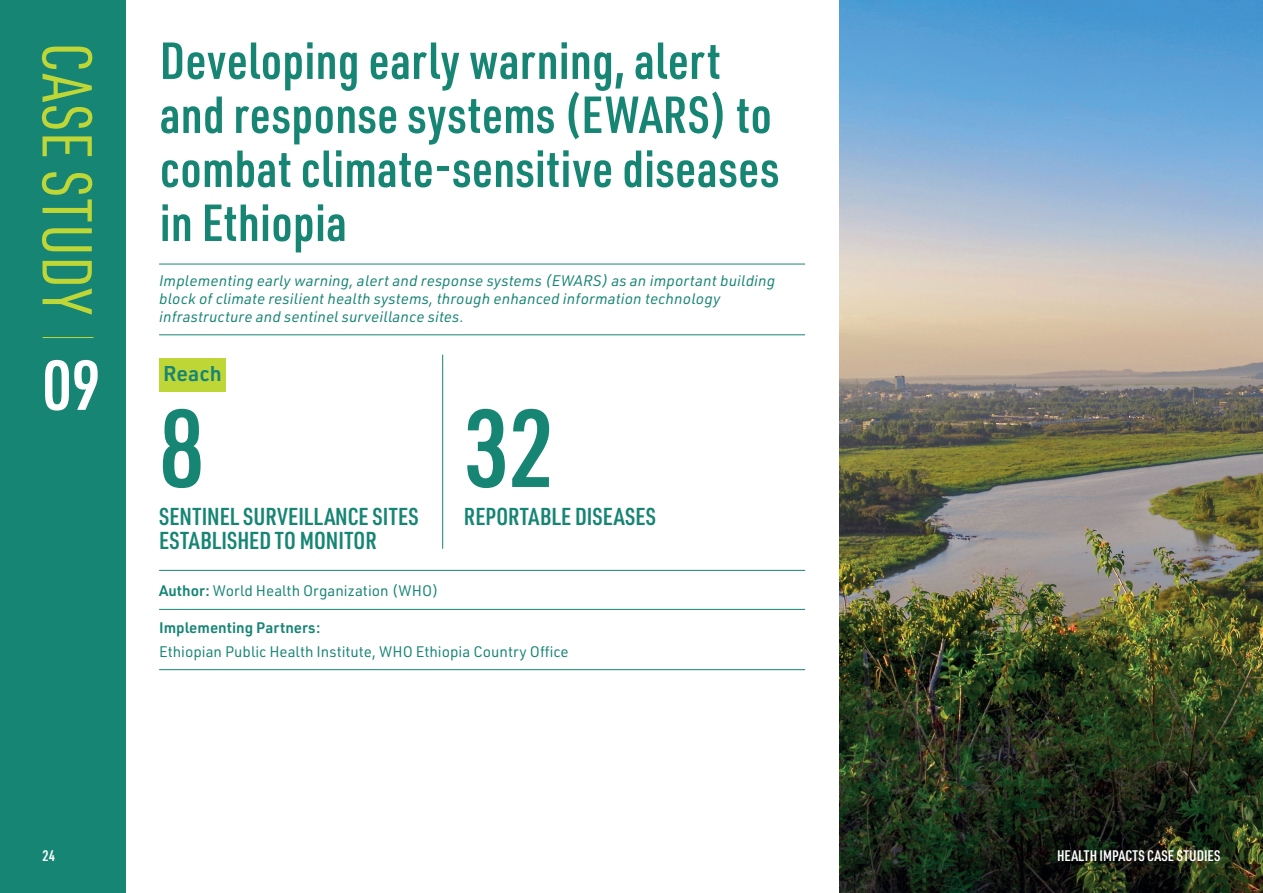
<style>
.page{position:relative;width:1263px;height:893px;background:#fff}
.page>*{position:absolute;margin:0;border:0;box-sizing:border-box;transform-origin:0 0}
.t1{font:600 108px "URWDIN Cond";color:#168574}
.t2{font:69px "URWDIN Cond";letter-spacing:.015em;color:#bfd637}
.t3{font:600 69px "URWDIN Cond";color:#fff}
.t4{font:600 51px/54px "URWDIN Cond";letter-spacing:.01em;color:#168574}
.t5{font:600 24px/24px "URWDIN Cond";color:#168574}
.t6{font:600 21px "URWDIN";letter-spacing:.005em;color:#168574}
.t7{font:italic 15px/18px "URWDIN";letter-spacing:.01em;color:#168574}
.t8{font:15px "URWDIN";color:#168574}
.t9{font:600 15px "URWDIN Cond";color:#fff}
.t10{font:600 15px "URWDIN";color:#168574}
.s1{font-weight:600}
</style>
<div class="page">
<img style="left:839px;top:0;width:424px;height:893px">
<div style="left:0;top:0;width:125px;height:893px;background:#168574"></div>
<hr style="left:43px;top:337px;width:51px;height:1px;background:#bfd637">
<hr style="left:159px;top:264px;width:646px;height:1px;background:#168574">
<hr style="left:159px;top:334px;width:646px;height:1px;background:#168574">
<hr style="left:159px;top:570px;width:646px;height:1px;background:#168574">
<hr style="left:159px;top:609px;width:646px;height:1px;background:#168574">
<hr style="left:159px;top:669px;width:646px;height:1px;background:#168574">
<div style="left:159px;top:358px;width:67px;height:33px;background:#bfd637"></div>
<hr style="left:442px;top:355px;width:1px;height:194px;background:#168574">
<h2 class="t2" style="left:112px;top:43px;width:274px;rotate:90deg">CASE STUDY</h2>
<h2 class="t3" style="left:43px;top:339px;width:59px">09</h2>
<h3 class="t4" style="left:160px;top:32px;width:621px">Developing early warning, alert and response systems (EWARS) to combat climate-sensitive diseases in Ethiopia</h3>
<p class="t7" style="left:159px;top:271px;width:618px">Implementing early warning, alert and response systems (EWARS) as an important building block of climate resilient health systems, through enhanced information technology infrastructure and sentinel surveillance sites.</p>
<h3 class="t6" style="left:163px;top:359px;width:60px">Reach</h3>
<h1 class="t1" style="left:159px;top:376px;width:47px">8</h1>
<h1 class="t1" style="left:464px;top:376px;width:92px">32</h1>
<h3 class="t5" style="left:159px;top:503px;width:261px">SENTINEL SURVEILLANCE SITES<br>ESTABLISHED TO MONITOR</h3>
<h3 class="t5" style="left:464px;top:503px;width:194px">REPORTABLE DISEASES</h3>
<p class="t8" style="left:159px;top:581px;width:281px"><span class="s1">Author:</span> World Health Organization (WHO)</p>
<p class="t10" style="left:159px;top:617px;width:163px">Implementing Partners:</p>
<p class="t8" style="left:159px;top:641px;width:411px">Ethiopian Public Health Institute, WHO Ethiopia Country Office</p>
<p class="t9" style="left:43px;top:846px;width:14px">24</p>
<p class="t9" style="left:1057px;top:846px;width:165px">HEALTH IMPACTS CASE STUDIES</p>
</div>
